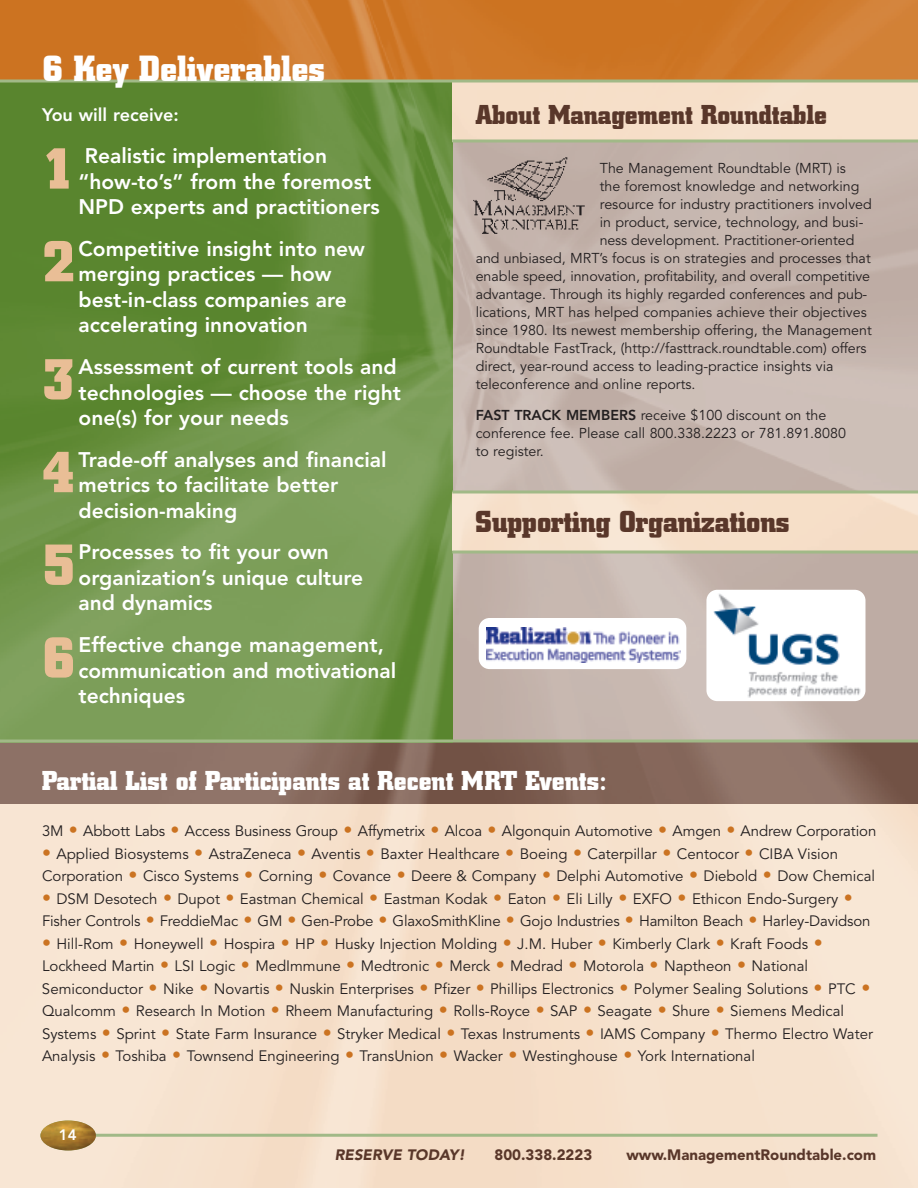
<style>
.page{position:relative;width:918px;height:1188px;background:#fff}
.page>*{position:absolute;margin:0;border:0;box-sizing:border-box;transform-origin:0 0}
.t1{font:700 57.15px "City";color:#e9be96}
.t2{font:700 36px "City";color:#fff}
.t3{font:700 30px "City";letter-spacing:-.005em;color:#59372a}
.t4{font:700 27px "City";color:#fff}
.t5{font:700 27px "City";color:#59372a}
.t6{font:800 21px/25.5px "Avenir";color:#fff}
.t7{font:800 18px "Avenir";color:#fff}
.t8{font:15px/22.5px "Avenir";color:#231f20}
.t9{font:900 15px "Avenir";color:#59372a}
.t10{font:italic 900 15px "Avenir";color:#59372a}
.t11{font:800 15px "Avenir";color:#fff}
.t12{font:14.25px/18px "Avenir";color:#231f20}
.s1{font-weight:800}
.s2{font-size:18px;color:#cb7321}
</style>
<div class="page">
<img style="left:0;top:803px;width:918px;height:385px">
<img style="left:0;top:742px;width:918px;height:61px">
<img style="left:452px;top:82px;width:466px;height:658px">
<svg style="left:0;top:82px;width:452px;height:658px;background:#6b9244"></svg>
<hr style="left:40px;top:1134px;width:838px;height:3px;background:#a1b987">
<img style="left:40px;top:1120px;width:56px;height:30px;border-radius:50%">
<img style="left:0;top:0;width:918px;height:80px">
<div style="left:706px;top:590px;width:160px;height:111px;background:#fff;border-radius:11px"></div>
<img style="left:713px;top:593px;width:148px;height:104px">
<div style="left:479px;top:618px;width:207px;height:51px;background:#fff;border-radius:11px"></div>
<img style="left:487px;top:627px;width:194px;height:36px">
<div style="left:452px;top:83px;width:466px;height:57px;background:#f6dfc9"></div>
<hr style="left:0;top:80px;width:918px;height:2px;background:#a1b987">
<hr style="left:0;top:740px;width:918px;height:2px;background:#a1b987">
<img style="left:471px;top:154px;width:116px;height:80px">
<hr style="left:452px;top:140px;width:466px;height:2px;background:#a1b987">
<img style="left:452px;top:494px;width:466px;height:56px">
<svg style="left:452px;top:490px;width:466px;height:4px;background:#afbd94"></svg>
<svg style="left:452px;top:550px;width:466px;height:4px;background:#afbc93"></svg>
<h2 class="t2" style="left:42px;top:55px;width:285px">6 Key Deliverables</h2>
<p class="t7" style="left:42px;top:108px;width:138px">You will receive:</p>
<h1 class="t1" style="left:42px;top:148px;width:35px">1</h1>
<h3 class="t6" style="left:79px;top:145px;width:303px;text-indent:6px">Realistic implementation “how-to’s” from the foremost<br>NPD experts and practitioners</h3>
<h1 class="t1" style="left:42px;top:241px;width:35px">2</h1>
<h3 class="t6" style="left:79px;top:238px;width:288px">Competitive insight into new merging practices — how best-in-class companies are accelerating innovation</h3>
<h1 class="t1" style="left:42px;top:359px;width:35px">3</h1>
<h3 class="t6" style="left:79px;top:356px;width:324px">Assessment of current tools and technologies — choose the right one(s) for your needs</h3>
<h1 class="t1" style="left:42px;top:452px;width:35px">4</h1>
<h3 class="t6" style="left:79px;top:448px;width:310px">Trade-off analyses and financial metrics to facilitate better decision-making</h3>
<h1 class="t1" style="left:42px;top:545px;width:35px">5</h1>
<h3 class="t6" style="left:79px;top:541px;width:286px">Processes to fit your own organization’s unique culture and dynamics</h3>
<h1 class="t1" style="left:42px;top:637px;width:35px">6</h1>
<h3 class="t6" style="left:79px;top:634px;width:319px">Effective change management, communication and motivational techniques</h3>
<h3 class="t5" style="left:476px;top:105px;width:353px">About Management Roundtable</h3>
<p class="t12" style="left:600px;top:161px;width:248px">The Management Roundtable (MRT) is</p>
<p class="t12" style="left:600px;top:179px;width:261px">the foremost knowledge and networking</p>
<p class="t12" style="left:600px;top:197px;width:274px">resource for industry practitioners involved</p>
<p class="t12" style="left:600px;top:215px;width:265px">in product, service, technology, and busi-</p>
<p class="t12" style="left:600px;top:233px;width:256px">ness development. Practitioner-oriented</p>
<p class="t12" style="left:476px;top:251px;width:397px">and unbiased, MRT’s focus is on strategies and processes that</p>
<p class="t12" style="left:476px;top:269px;width:396px">enable speed, innovation, profitability, and overall competitive</p>
<p class="t12" style="left:476px;top:287px;width:393px">advantage. Through its highly regarded conferences and pub-</p>
<p class="t12" style="left:476px;top:305px;width:393px">lications, MRT has helped companies achieve their objectives</p>
<p class="t12" style="left:476px;top:323px;width:398px">since 1980. Its newest membership offering, the Management</p>
<p class="t12" style="left:476px;top:341px;width:392px">Roundtable FastTrack, (http://fasttrack.roundtable.com) offers</p>
<p class="t12" style="left:476px;top:359px;width:359px">direct, year-round access to leading-practice insights via</p>
<p class="t12" style="left:476px;top:377px;width:221px">teleconference and online reports.</p>
<p class="t12" style="left:476px;top:407px;width:372px"><span class="s1">FAST TRACK MEMBERS</span> receive $100 discount on the conference fee. Please call 800.338.2223 or 781.891.8080 to register.</p>
<h3 class="t3" style="left:475px;top:511px;width:316px">Supporting Organizations</h3>
<h3 class="t4" style="left:42px;top:771px;width:565px">Partial List of Participants at Recent MRT Events:</h3>
<p class="t8" style="left:42px;top:821px;width:836px">3M <span class="s2">•</span> Abbott Labs <span class="s2">•</span> Access Business Group <span class="s2">•</span> Affymetrix <span class="s2">•</span> Alcoa <span class="s2">•</span> Algonquin Automotive <span class="s2">•</span> Amgen <span class="s2">•</span> Andrew Corporation</p>
<p class="t8" style="left:42px;top:843px;width:835px"><span class="s2">•</span> Applied Biosystems <span class="s2">•</span> AstraZeneca <span class="s2">•</span> Aventis <span class="s2">•</span> Baxter Healthcare <span class="s2">•</span> Boeing <span class="s2">•</span> Caterpillar <span class="s2">•</span> Centocor <span class="s2">•</span> CIBA Vision<br>Corporation <span class="s2">•</span> Cisco Systems <span class="s2">•</span> Corning <span class="s2">•</span> Covance <span class="s2">•</span> Deere &amp; Company <span class="s2">•</span> Delphi Automotive <span class="s2">•</span> Diebold <span class="s2">•</span> Dow Chemical</p>
<p class="t8" style="left:42px;top:888px;width:830px"><span class="s2">•</span> DSM Desotech <span class="s2">•</span> Dupot <span class="s2">•</span> Eastman Chemical <span class="s2">•</span> Eastman Kodak <span class="s2">•</span> Eaton <span class="s2">•</span> Eli Lilly <span class="s2">•</span> EXFO <span class="s2">•</span> Ethicon Endo-Surgery <span class="s2">•<br></span>Fisher Controls <span class="s2">•</span> FreddieMac <span class="s2">•</span> GM <span class="s2">•</span> Gen-Probe <span class="s2">•</span> GlaxoSmithKline <span class="s2">•</span> Gojo Industries <span class="s2">•</span> Hamilton Beach <span class="s2">•</span> Harley-Davidson</p>
<p class="t8" style="left:42px;top:933px;width:833px"><span class="s2">•</span> Hill-Rom <span class="s2">•</span> Honeywell <span class="s2">•</span> Hospira <span class="s2">•</span> HP <span class="s2">•</span> Husky Injection Molding <span class="s2">•</span> J.M. Huber <span class="s2">•</span> Kimberly Clark <span class="s2">•</span> Kraft Foods <span class="s2">• </span>Lockheed Martin <span class="s2">•</span> LSI Logic <span class="s2">•</span> MedImmune <span class="s2">•</span> Medtronic <span class="s2">•</span> Merck <span class="s2">•</span> Medrad <span class="s2">•</span> Motorola <span class="s2">•</span> Naptheon <span class="s2">•</span> National Semiconductor <span class="s2">•</span> Nike <span class="s2">•</span> Novartis <span class="s2">•</span> Nuskin Enterprises <span class="s2">•</span> Pfizer <span class="s2">•</span> Phillips Electronics <span class="s2">•</span> Polymer Sealing Solutions <span class="s2">•</span> PTC <span class="s2">• </span>Qualcomm <span class="s2">•</span> Research In Motion <span class="s2">•</span> Rheem Manufacturing <span class="s2">•</span> Rolls-Royce <span class="s2">•</span> SAP <span class="s2">•</span> Seagate <span class="s2">•</span> Shure <span class="s2">•</span> Siemens Medical Systems <span class="s2">•</span> Sprint <span class="s2">•</span> State Farm Insurance <span class="s2">•</span> Stryker Medical <span class="s2">•</span> Texas Instruments <span class="s2">•</span> IAMS Company <span class="s2">•</span> Thermo Electro Water Analysis <span class="s2">•</span> Toshiba <span class="s2">•</span> Townsend Engineering <span class="s2">•</span> TransUnion <span class="s2">•</span> Wacker <span class="s2">•</span> Westinghouse <span class="s2">•</span> York International</p>
<p class="t11" style="left:59px;top:1129px;width:19px">14</p>
<p class="t10" style="left:335px;top:1149px;width:132px">RESERVE TODAY!</p>
<p class="t9" style="left:495px;top:1149px;width:99px">800.338.2223</p>
<p class="t9" style="left:626px;top:1149px;width:251px">www.ManagementRoundtable.com</p>
</div>
